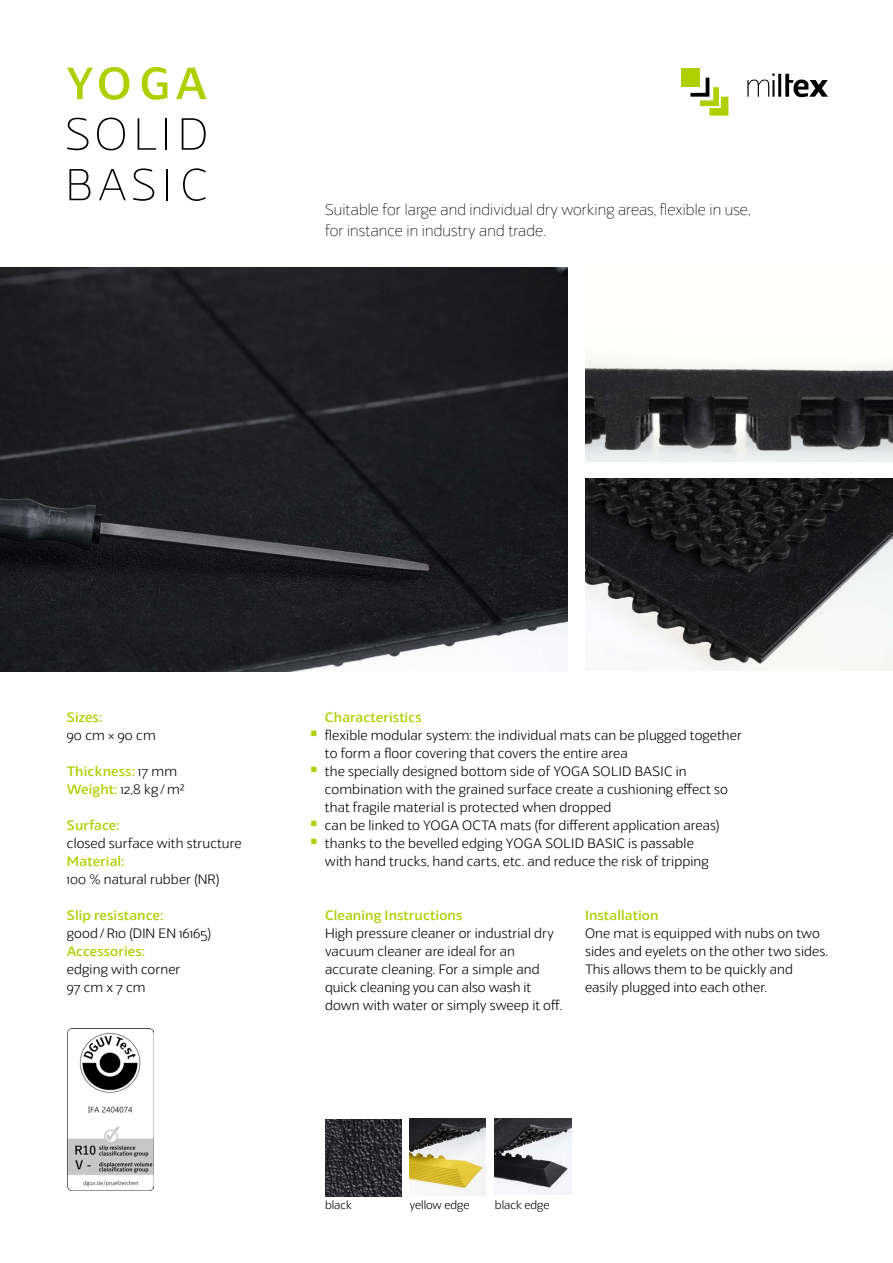
<style>
.page{position:relative;width:893px;height:1263px;background:#fff}
.page>*{position:absolute;margin:0;border:0;box-sizing:border-box;transform-origin:0 0}
.t1{font:100 15px/21px "Veotec";letter-spacing:.01em;color:#000}
.t2{font:300 13.2px/18px "Veotec";letter-spacing:.01em;color:#000}
.t3{font:500 13.2px/18px "Veotec";letter-spacing:.01em;color:#aed000}
.t4{font:300 11.25px "Veotec";color:#000}
.s1{font-weight:300;color:#000}
</style>
<div class="page">
<div style="left:681px;top:68px;width:19px;height:19px;background:#aed000"></div>
<svg style="left:690px;top:78px;width:38px;height:38px"></svg>
<svg style="left:747px;top:74px;width:28px;height:23px"></svg>
<hr style="left:778px;top:74px;width:3px;height:23px;background:#000">
<svg style="left:785px;top:74px;width:43px;height:23px"></svg>
<svg style="left:67px;top:118px;width:22px;height:32px"></svg>
<svg style="left:97px;top:118px;width:28px;height:32px"></svg>
<svg style="left:138px;top:118px;width:18px;height:32px"></svg>
<hr style="left:165px;top:118px;width:2px;height:32px;background:#000">
<svg style="left:182px;top:118px;width:24px;height:32px"></svg>
<svg style="left:67px;top:68px;width:26px;height:31px"></svg>
<svg style="left:99px;top:67px;width:30px;height:33px"></svg>
<svg style="left:142px;top:67px;width:25px;height:33px"></svg>
<svg style="left:176px;top:67px;width:30px;height:32px"></svg>
<svg style="left:69px;top:169px;width:21px;height:31px"></svg>
<svg style="left:99px;top:169px;width:27px;height:31px"></svg>
<svg style="left:133px;top:168px;width:21px;height:33px"></svg>
<hr style="left:167px;top:169px;width:1px;height:31px;background:#000">
<svg style="left:183px;top:168px;width:22px;height:33px"></svg>
<img style="left:67px;top:1028px;width:86px;height:163px">
<img style="left:325px;top:1119px;width:77px;height:77px">
<img style="left:495px;top:1118px;width:76px;height:77px">
<img style="left:410px;top:1119px;width:76px;height:76px">
<img style="left:585px;top:478px;width:308px;height:192px">
<img style="left:585px;top:355px;width:308px;height:106px">
<img style="left:0;top:268px;width:568px;height:404px">
<p class="t1" style="left:325px;top:200px;width:427px">Suitable for large and individual dry working areas, flexible in use, for instance in industry and trade.</p>
<p class="t3" style="left:67px;top:709px;width:37px">Sizes:</p>
<p class="t2" style="left:67px;top:727px;width:90px">90 cm × 90 cm</p>
<p class="t3" style="left:67px;top:763px;width:119px">Thickness: <span class="s1">17 mm<br></span>Weight: <span class="s1">12,8 kg /m²</span></p>
<p class="t3" style="left:67px;top:817px;width:54px">Surface:</p>
<p class="t2" style="left:67px;top:835px;width:176px">closed surface with structure</p>
<p class="t3" style="left:67px;top:853px;width:59px">Material:</p>
<p class="t2" style="left:67px;top:871px;width:154px">100 % natural rubber (NR)</p>
<p class="t3" style="left:67px;top:907px;width:98px">Slip resistance:</p>
<p class="t2" style="left:67px;top:925px;width:146px">good/R10 (DIN EN 16165)</p>
<p class="t3" style="left:67px;top:943px;width:80px">Accessories:</p>
<p class="t2" style="left:67px;top:961px;width:115px">edging with corner<br>97 cm x 7 cm</p>
<p class="t3" style="left:325px;top:709px;width:99px">Characteristics</p>
<p class="t2" style="left:325px;top:727px;width:419px">flexible modular system: the individual mats can be plugged together to form a floor covering that covers the entire area<br>the specially designed bottom side of YOGA SOLID BASIC in combination with the grained surface create a cushioning effect so that fragile material is protected when dropped<br>can be linked to YOGA OCTA mats (for different application areas) thanks to the bevelled edging YOGA SOLID BASIC is passable<br>with hand trucks, hand carts, etc. and reduce the risk of tripping</p>
<p class="t3" style="left:325px;top:907px;width:139px">Cleaning Instructions</p>
<p class="t2" style="left:325px;top:925px;width:239px">High pressure cleaner or industrial dry vacuum cleaner are ideal for an accurate cleaning. For a simple and quick cleaning you can also wash it down with water or simply sweep it off.</p>
<p class="t3" style="left:585px;top:907px;width:75px">Installation</p>
<p class="t2" style="left:585px;top:925px;width:244px">One mat is equipped with nubs on two sides and eyelets on the other two sides.<br>This allows them to be quickly and easily plugged into each other.</p>
<p class="t4" style="left:325px;top:1198px;width:28px">black</p>
<p class="t4" style="left:410px;top:1198px;width:61px">yellow edge</p>
<p class="t4" style="left:495px;top:1198px;width:56px">black edge</p>
</div>
